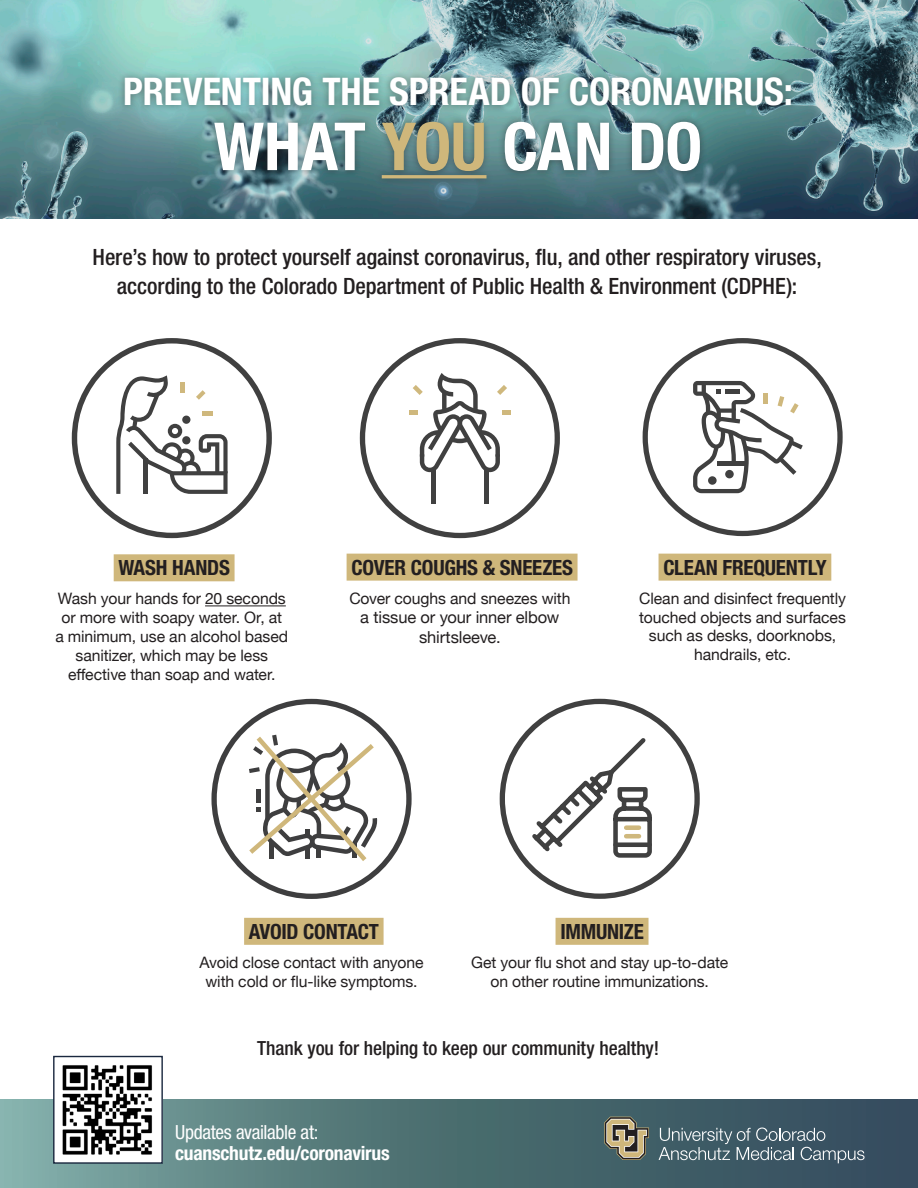
<style>
.page{position:relative;width:918px;height:1188px;background:#fff}
.page>*{position:absolute;margin:0;border:0;box-sizing:border-box;transform-origin:0 0}
.t1{font:700 condensed 66.3px "Helvetica Neue LT Std";letter-spacing:-.01em;color:#fff}
.t2{font:700 condensed 38.1px "Helvetica Neue LT Std";letter-spacing:-.005em;color:#fff}
.t3{font:500 condensed 22.5px/28.5px "Helvetica Neue LT Std";letter-spacing:-.005em;color:#231f20;text-align:center}
.t4{font:700 condensed 21px "Helvetica Neue LT Std";letter-spacing:-.01em;color:#231f20}
.t5{font:500 condensed 19.5px "Helvetica Neue LT Std";letter-spacing:-.005em;color:#231f20}
.t6{font:700 condensed 19.5px "Helvetica Neue LT Std";letter-spacing:-.01em;color:#fff}
.t7{font:condensed 19.5px "Helvetica Neue LT Std";letter-spacing:-.015em;color:#fff}
.t8{font:16.5px/19.8px "Helvetica Neue";letter-spacing:-.01em;color:#231f20;text-align:center}
.t9{font:15.75px/18.9px "Helvetica Neue";letter-spacing:-.005em;color:#231f20;text-align:center}
.s1{color:#cfb77b}
</style>
<div class="page">
<svg style="left:0;top:1099px;width:918px;height:89px;background:#507276"></svg>
<svg style="left:0;top:0;width:918px;height:218px;background:#679599"></svg>
<div style="left:118px;top:70px;width:680px;height:116px;background:#231f20;opacity:.48"></div>
<hr style="left:382px;top:175px;width:105px;height:3px;background:#cfb77b">
<div style="left:114px;top:554px;width:121px;height:27px;background:#cfb77b"></div>
<hr style="left:205px;top:606px;width:81px;height:1px;background:#231f20">
<div style="left:347px;top:554px;width:231px;height:27px;background:#cfb77b"></div>
<div style="left:244px;top:918px;width:140px;height:27px;background:#cfb77b"></div>
<div style="left:659px;top:554px;width:172px;height:27px;background:#cfb77b"></div>
<div style="left:556px;top:918px;width:93px;height:27px;background:#cfb77b"></div>
<svg style="left:604px;top:1117px;width:45px;height:43px;background:#84816c"></svg>
<svg style="left:659px;top:1128px;width:206px;height:35px;background:#59707b"></svg>
<div style="left:211px;top:699px;width:201px;height:200px;border:5px solid #3e3e3f;border-radius:50%"></div>
<svg style="left:244px;top:732px;width:135px;height:134px"></svg>
<div style="left:500px;top:699px;width:200px;height:200px;border:5px solid #404040;border-radius:50%"></div>
<svg style="left:528px;top:734px;width:124px;height:124px"></svg>
<div style="left:72px;top:338px;width:200px;height:200px;border:5px solid #404040;border-radius:50%"></div>
<svg style="left:116px;top:375px;width:112px;height:119px"></svg>
<div style="left:360px;top:338px;width:200px;height:200px;border:5px solid #404040;border-radius:50%"></div>
<hr style="left:431px;top:469px;width:4px;height:34px;background:#404040">
<div style="left:484px;top:469px;width:5px;height:34px;background:#404040"></div>
<svg style="left:409px;top:373px;width:102px;height:99px"></svg>
<div style="left:643px;top:338px;width:200px;height:198px;border:5px solid #404040;border-radius:50%"></div>
<svg style="left:693px;top:381px;width:110px;height:112px"></svg>
<img style="left:54px;top:1055px;width:109px;height:107px">
<div style="left:53px;top:1056px;width:110px;height:108px;border:1px solid #1a283f"></div>
<p class="t2" style="left:123px;top:69px;width:671px">PREVENTING THE SPREAD OF CORONAVIRUS:</p>
<p class="t1" style="left:214px;top:106px;width:490px">WHAT <span class="s1">YOU</span> CAN DO</p>
<p class="t3" style="left:93px;top:242px;width:731px">Here’s how to protect yourself against coronavirus, flu, and other respiratory viruses, according to the Colorado Department of Public Health &amp; Environment (CDPHE):</p>
<p class="t4" style="left:119px;top:555px;width:113px">WASH HANDS</p>
<p class="t9" style="left:55px;top:590px;width:234px">Wash your hands for 20 seconds or more with soapy water. Or, at a minimum, use an alcohol based sanitizer, which may be less effective than soap and water.</p>
<p class="t4" style="left:351px;top:554px;width:223px">COVER COUGHS &amp; SNEEZES</p>
<p class="t9" style="left:349px;top:589px;width:223px">Cover coughs and sneezes with</p>
<p class="t8" style="left:360px;top:609px;width:201px">a tissue or your inner elbow shirtsleeve.</p>
<p class="t4" style="left:663px;top:554px;width:165px">CLEAN FREQUENTLY</p>
<p class="t9" style="left:639px;top:589px;width:208px">Clean and disinfect frequently touched objects and surfaces such as desks, doorknobs, handrails, etc.</p>
<p class="t4" style="left:249px;top:919px;width:132px">AVOID CONTACT</p>
<p class="t9" style="left:200px;top:954px;width:225px">Avoid close contact with anyone with cold or flu-like symptoms.</p>
<p class="t4" style="left:560px;top:919px;width:85px">IMMUNIZE</p>
<p class="t9" style="left:471px;top:954px;width:258px">Get your flu shot and stay up-to-date on other routine immunizations.</p>
<p class="t5" style="left:257px;top:1036px;width:403px">Thank you for helping to keep our community healthy!</p>
<p class="t7" style="left:175px;top:1121px;width:145px">Updates available at:</p>
<p class="t6" style="left:175px;top:1141px;width:216px">cuanschutz.edu/coronavirus</p>
</div>
